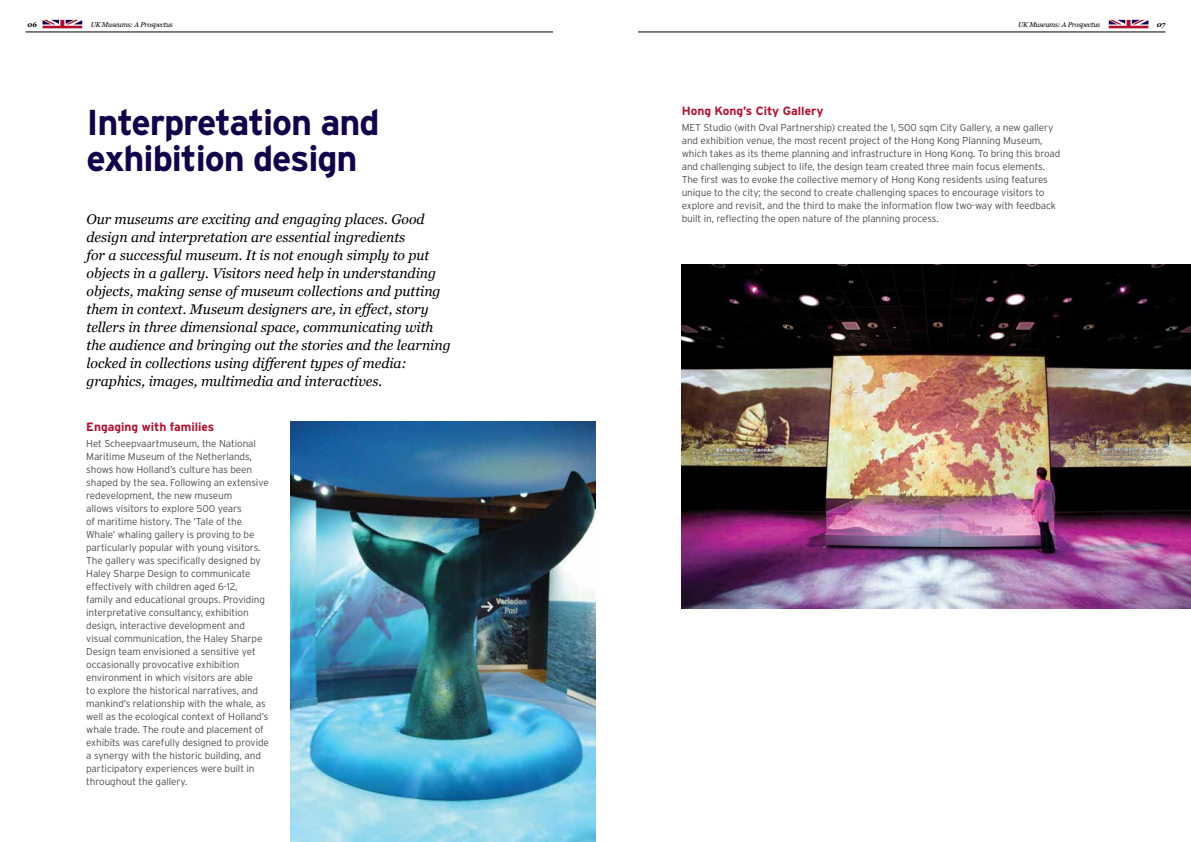
<style>
.page{position:relative;width:1191px;height:842px;background:#fff}
.page>*{position:absolute;margin:0;border:0;box-sizing:border-box;transform-origin:0 0}
.t1{font:700 36px/36px "Interstate";letter-spacing:-.03em;color:#12044b}
.t2{font:italic 14px/18px "Georgia";color:#000}
.t3{font:700 12px "Interstate";color:#b10f2b}
.t4{font:300 10px/13px "Interstate";letter-spacing:-.01em;color:#4d4d4f}
.t5{font:italic 7px "Georgia";letter-spacing:-.03em;color:#000}
.t6{font:italic 700 7px "Georgia";color:#000}
</style>
<div class="page">
<hr style="left:638px;top:32px;width:527px;height:1px;background:#000">
<svg style="left:1108px;top:20px;width:40px;height:8px"></svg>
<hr style="left:26px;top:32px;width:527px;height:1px;background:#000">
<svg style="left:43px;top:20px;width:39px;height:8px"></svg>
<img style="left:291px;top:421px;width:304px;height:421px">
<img style="left:681px;top:265px;width:510px;height:344px">
<p class="t6" style="left:28px;top:19px;width:11px">06</p>
<p class="t5" style="left:91px;top:19px;width:84px">UK Museums: A Prospectus</p>
<p class="t5" style="left:1018px;top:19px;width:84px">UK Museums: A Prospectus</p>
<p class="t6" style="left:1156px;top:19px;width:10px">07</p>
<h1 class="t1" style="left:86px;top:104px;width:295px">Interpretation and exhibition design</h1>
<p class="t2" style="left:86px;top:210px;width:366px">Our museums are exciting and engaging places. Good design and interpretation are essential ingredients<br>for a successful museum. It is not enough simply to put objects in a gallery. Visitors need help in understanding objects, making sense of museum collections and putting them in context. Museum designers are, in effect, story tellers in three dimensional space, communicating with the audience and bringing out the stories and the learning locked in collections using different types of media: graphics, images, multimedia and interactives.</p>
<p class="t3" style="left:86px;top:420px;width:130px">Engaging with families</p>
<p class="t4" style="left:86px;top:436px;width:184px">Het Scheepvaartmuseum, the National Maritime Museum of the Netherlands, shows how Holland’s culture has been shaped by the sea. Following an extensive redevelopment, the new museum<br>allows visitors to explore 500 years<br>of maritime history. The ‘Tale of the Whale’ whaling gallery is proving to be particularly popular with young visitors.<br>The gallery was specifically designed by Haley Sharpe Design to communicate effectively with children aged 6-12,<br>family and educational groups. Providing interpretative consultancy, exhibition design, interactive development and visual communication, the Haley Sharpe Design team envisioned a sensitive yet occasionally provocative exhibition environment in which visitors are able<br>to explore the historical narratives, and mankind’s relationship with the whale, as well as the ecological context of Holland’s whale trade. The route and placement of exhibits was carefully designed to provide a synergy with the historic building, and participatory experiences were built in throughout the gallery.</p>
<p class="t3" style="left:681px;top:104px;width:143px">Hong Kong’s City Gallery</p>
<p class="t4" style="left:681px;top:121px;width:380px">MET Studio (with Oval Partnership) created the 1, 500 sqm City Gallery, a new gallery and exhibition venue, the most recent project of the Hong Kong Planning Museum, which takes as its theme planning and infrastructure in Hong Kong. To bring this broad and challenging subject to life, the design team created three main focus elements.<br>The first was to evoke the collective memory of Hong Kong residents using features unique to the city; the second to create challenging spaces to encourage visitors to explore and revisit, and the third to make the information flow two-way with feedback built in, reflecting the open nature of the planning process.</p>
</div>
